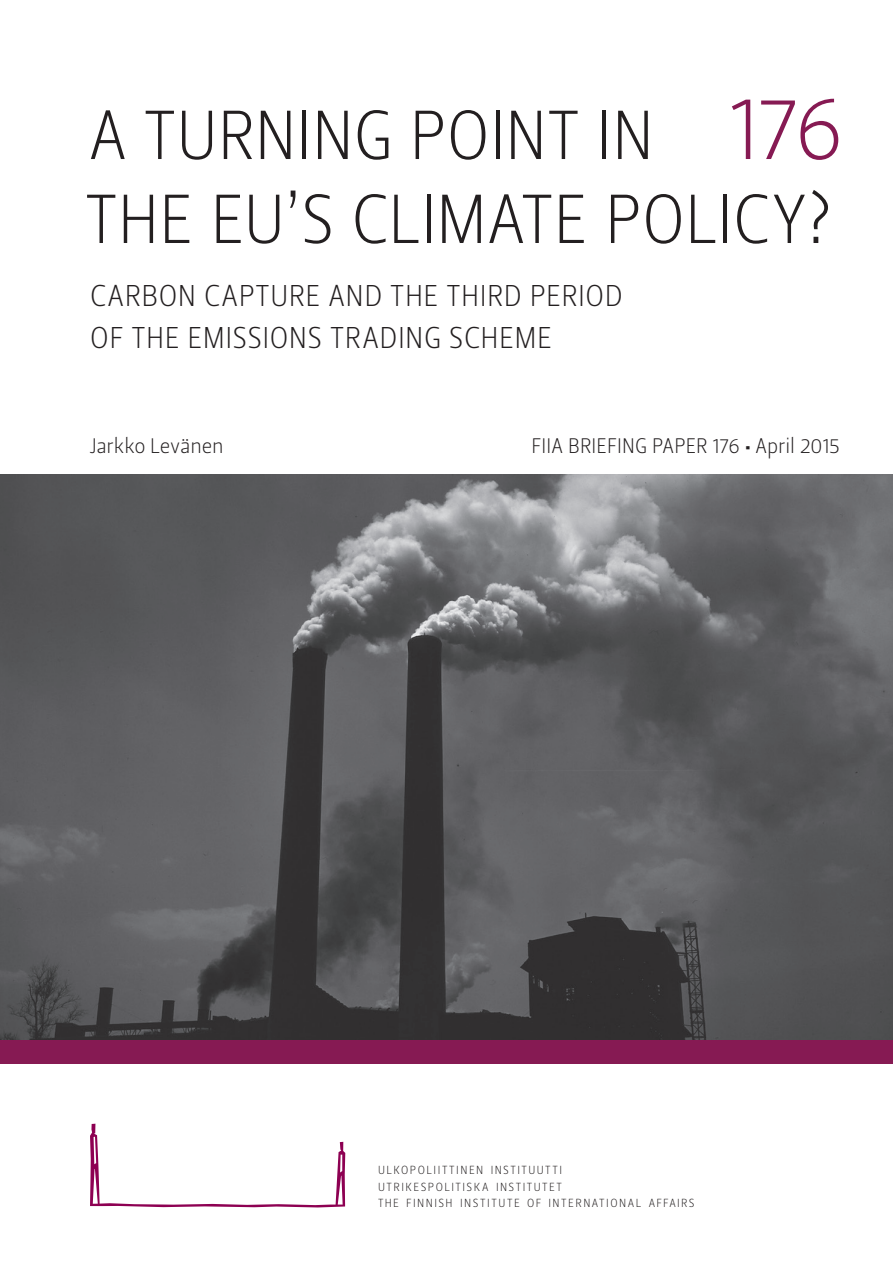
<style>
.page{position:relative;width:893px;height:1263px;background:#fff}
.page>*{position:absolute;margin:0;border:0;box-sizing:border-box;transform-origin:0 0}
.t1{font:90px "Leitura Sans Grot 1";color:#861a53}
.t2{font:69px/84px "Leitura Sans Grot 1";letter-spacing:-.005em;color:#231f20}
.t3{font:30px/42px "Leitura Sans Grot 1";letter-spacing:.015em;color:#231f20}
.t4{font:21px "Leitura Sans Grot 1";letter-spacing:-.005em;color:#231f20}
.t5{font:11.7px/16.2px "Leitura Sans Grot 1";letter-spacing:.125em;color:#231f20}
</style>
<div class="page">
<svg style="left:90px;top:1124px;width:255px;height:83px"></svg>
<img style="left:0;top:474px;width:893px;height:566px">
<div style="left:0;top:1040px;width:893px;height:23px;background:#861a53"></div>
<h1 class="t1" style="left:728px;top:95px;width:119px">176</h1>
<h2 class="t2" style="left:85px;top:103px;width:751px">A TURNING POINT IN<br>THE EU’S CLIMATE POLICY?</h2>
<h3 class="t3" style="left:90px;top:279px;width:534px">CARBON CAPTURE AND THE THIRD PERIOD<br>OF THE EMISSIONS TRADING SCHEME</h3>
<h3 class="t4" style="left:90px;top:438px;width:135px">Jarkko Levänen</h3>
<h3 class="t4" style="left:531px;top:438px;width:310px">FIIA BRIEFING PAPER 176 • April 2015</h3>
<p class="t5" style="left:378px;top:1164px;width:318px">ULKOPOLIITTINEN INSTITUUTTI<br>UTRIKESPOLITISKA INSTITUTET<br>THE FINNISH INSTITUTE OF INTERNATIONAL AFFAIRS</p>
</div>
